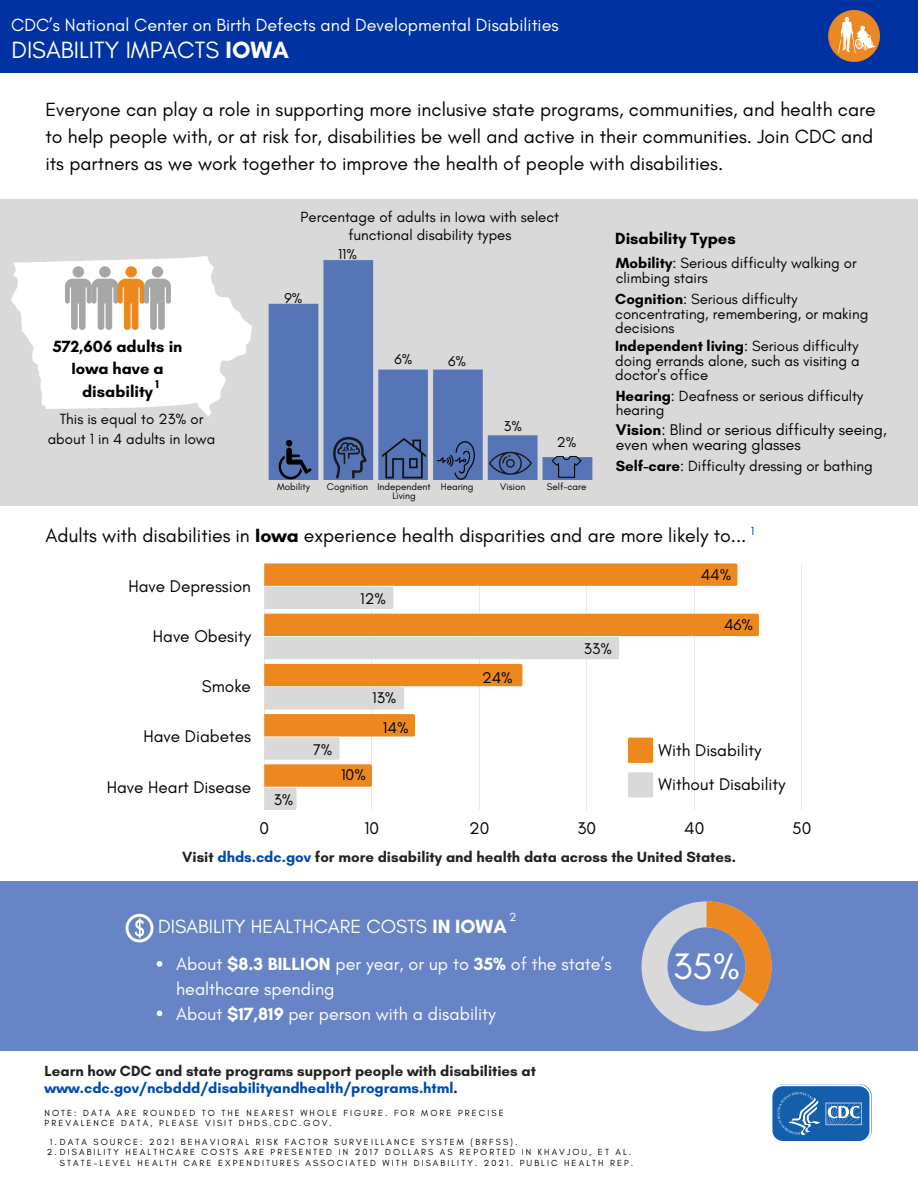
<style>
.page{position:relative;width:918px;height:1188px;background:#fff}
.page>*{position:absolute;margin:0;border:0;box-sizing:border-box;transform-origin:0 0}
.t1{font:37.5px "Glacial Indifference";color:#fff}
.t2{font:24px "Glacial Indifference";color:#fff}
.t3{font:19.5px/27px "Glacial Indifference";color:#000}
.t4{font:19.5px "Glacial Indifference";color:#fff}
.t5{font:18px/24.8px "Glacial Indifference";color:#fff}
.t6{font:17.25px "Glacial Indifference";color:#000}
.t7{font:700 16.5px/22.5px "Glacial Indifference";color:#000;text-align:center}
.t8{font:15.75px/15.5px "Glacial Indifference";color:#000}
.t9{font:15px/14.7px "Glacial Indifference";color:#000}
.t10{font:700 15px/16.8px "Glacial Indifference";color:#222}
.t11{font:14.55px "Glacial Indifference";color:#000}
.t12{font:12px "Glacial Indifference";color:#fff}
.t13{font:700 12px "Glacial Indifference";color:#000}
.t14{font:9.9px "Glacial Indifference";color:#000}
.t15{font:9px/10.5px "Glacial Indifference";letter-spacing:.23em;color:#000}
.s1{font-weight:700}
.s2{color:#004aad}
</style>
<div class="page">
<div style="left:0;top:199px;width:917px;height:306px;background:#d9d9d9"></div>
<img style="left:268px;top:260px;width:325px;height:219px">
<div style="left:0;top:0;width:917px;height:73px;background:#0033a1"></div>
<svg style="left:264px;top:563px;width:538px;height:247px"></svg>
<svg style="left:736px;top:563px;width:1px;height:23px"></svg>
<svg style="left:757px;top:614px;width:2px;height:22px"></svg>
<svg style="left:521px;top:664px;width:1px;height:22px"></svg>
<svg style="left:413px;top:714px;width:2px;height:22px"></svg>
<svg style="left:370px;top:764px;width:2px;height:23px"></svg>
<svg style="left:392px;top:587px;width:1px;height:22px"></svg>
<svg style="left:617px;top:637px;width:2px;height:22px"></svg>
<svg style="left:402px;top:687px;width:2px;height:22px"></svg>
<svg style="left:338px;top:737px;width:2px;height:23px"></svg>
<svg style="left:295px;top:788px;width:2px;height:22px"></svg>
<div style="left:0;top:881px;width:918px;height:170px;background:#6684c6"></div>
<svg style="left:642px;top:901px;width:130px;height:130px"></svg>
<img style="left:828px;top:11px;width:52px;height:51px">
<div style="left:628px;top:738px;width:25px;height:25px;background:#ec881d;border-radius:2px"></div>
<div style="left:628px;top:772px;width:25px;height:26px;background:#d9d9d9;border-radius:2px"></div>
<img style="left:125px;top:913px;width:29px;height:30px">
<img style="left:277px;top:440px;width:35px;height:40px">
<img style="left:332px;top:436px;width:36px;height:44px">
<img style="left:383px;top:436px;width:43px;height:44px">
<img style="left:436px;top:438px;width:42px;height:42px">
<img style="left:489px;top:446px;width:44px;height:34px">
<img style="left:552px;top:454px;width:30px;height:25px">
<img style="left:11px;top:257px;width:240px;height:160px">
<div style="left:99px;top:266px;width:12px;height:12px;background:#a6a6a6;border-radius:50%"></div>
<div style="left:125px;top:266px;width:12px;height:12px;background:#ec881d;border-radius:50%"></div>
<div style="left:73px;top:266px;width:11px;height:12px;background:#a6a6a6;border-radius:50%"></div>
<div style="left:152px;top:266px;width:11px;height:12px;background:#a6a6a6;border-radius:50%"></div>
<svg style="left:65px;top:279px;width:106px;height:51px;background:#cdbcaa"></svg>
<svg style="left:157px;top:961px;width:5px;height:6px"></svg>
<svg style="left:157px;top:1011px;width:5px;height:5px"></svg>
<svg style="left:772px;top:1084px;width:100px;height:58px;background:#407dba"></svg>
<p class="t5" style="left:11px;top:12px;width:549px">CDC’s National Center on Birth Defects and Developmental Disabilities</p>
<h2 class="t2" style="left:11px;top:35px;width:279px">DISABILITY IMPACTS <span class="s1">IOWA</span></h2>
<p class="t3" style="left:45px;top:95px;width:832px">Everyone can play a role in supporting more inclusive state programs, communities, and health care to help people with, or at risk for, disabilities be well and active in their communities. Join CDC and its partners as we work together to improve the health of people with disabilities.</p>
<p class="t7" style="left:53px;top:335px;width:131px">572,606 adults in<br>Iowa have a disability</p>
<p class="t13" style="left:156px;top:376px;width:5px">1</p>
<p class="t9" style="left:48px;top:408px;width:169px;line-height:20.2px;text-align:center">This is equal to 23% or about 1 in 4 adults in Iowa</p>
<p class="t9" style="left:301px;top:208px;width:260px;line-height:18px;text-align:center">Percentage of adults in Iowa with select functional disability types</p>
<p class="t11" style="left:284px;top:289px;width:20px">9%</p>
<p class="t11" style="left:338px;top:245px;width:20px">11%</p>
<p class="t11" style="left:394px;top:350px;width:20px">6%</p>
<p class="t11" style="left:448px;top:352px;width:20px">6%</p>
<p class="t11" style="left:504px;top:418px;width:20px">3%</p>
<p class="t11" style="left:557px;top:433px;width:21px">2%</p>
<p class="t14" style="left:277px;top:480px;width:34px">Mobility</p>
<p class="t14" style="left:327px;top:480px;width:148px">Cognition Independent Hearing</p>
<p class="t14" style="left:500px;top:480px;width:27px">Vision</p>
<p class="t14" style="left:547px;top:480px;width:41px">Self-care</p>
<p class="t14" style="left:392px;top:490px;width:25px">Living</p>
<p class="t7" style="left:615px;top:227px;width:122px">Disability Types</p>
<p class="t9" style="left:616px;top:255px;width:242px"><span class="s1">Mobility</span>: Serious difficulty walking or climbing stairs</p>
<p class="t9" style="left:615px;top:291px;width:255px"><span class="s1">Cognition</span>: Serious difficulty concentrating, remembering, or making decisions</p>
<p class="t9" style="left:615px;top:339px;width:246px;text-align:justify"><span class="s1">Independent living</span>: Serious difficulty doing errands alone, such as visiting a doctor's office</p>
<p class="t9" style="left:616px;top:388px;width:249px"><span class="s1">Hearing</span>: Deafness or serious difficulty hearing</p>
<p class="t8" style="left:616px;top:421px;width:272px"><span class="s1">Vision</span>: Blind or serious difficulty seeing, even when wearing glasses</p>
<p class="t9" style="left:616px;top:459px;width:258px"><span class="s1">Self-care</span>: Difficulty dressing or bathing</p>
<h3 class="t3" style="left:45px;top:521px;width:710px">Adults with disabilities in <span class="s1">Iowa</span> experience health disparities and are more likely to... <sup>1</sup></h3>
<p class="t6" style="left:128px;top:575px;width:124px">Have Depression</p>
<p class="t6" style="left:153px;top:626px;width:100px">Have Obesity</p>
<p class="t6" style="left:202px;top:676px;width:51px">Smoke</p>
<p class="t6" style="left:143px;top:726px;width:109px">Have Diabetes</p>
<p class="t6" style="left:107px;top:776px;width:146px">Have Heart Disease</p>
<p class="t8" style="left:360px;top:591px;width:27px">12%</p>
<p class="t8" style="left:274px;top:792px;width:21px">3%</p>
<p class="t8" style="left:313px;top:742px;width:21px">7%</p>
<p class="t8" style="left:372px;top:690px;width:26px">13%</p>
<p class="t8" style="left:341px;top:767px;width:26px">10%</p>
<p class="t8" style="left:383px;top:720px;width:27px">14%</p>
<p class="t8" style="left:482px;top:670px;width:32px">24%</p>
<p class="t8" style="left:584px;top:641px;width:29px">33%</p>
<p class="t8" style="left:701px;top:567px;width:32px">44%</p>
<p class="t8" style="left:724px;top:616px;width:31px">46%</p>
<p class="t6" style="left:659px;top:739px;width:104px">With Disability</p>
<p class="t6" style="left:659px;top:774px;width:128px">Without Disability</p>
<p class="t6" style="left:259px;top:818px;width:11px">0</p>
<p class="t6" style="left:364px;top:818px;width:16px">10</p>
<p class="t6" style="left:469px;top:818px;width:22px">20</p>
<p class="t6" style="left:577px;top:818px;width:20px">30</p>
<p class="t6" style="left:684px;top:818px;width:22px">40</p>
<p class="t6" style="left:792px;top:818px;width:21px">50</p>
<p class="t10" style="left:182px;top:849px;width:555px">Visit <span class="s2">dhds.cdc.gov</span> for more disability and health data across the United States.</p>
<p class="t12" style="left:509px;top:910px;width:9px">2</p>
<h3 class="t4" style="left:158px;top:914px;width:350px">DISABILITY HEALTHCARE COSTS <span class="s1">IN IOWA</span></h3>
<p class="t5" style="left:176px;top:951px;width:437px">About <span class="s1">$8.3 BILLION</span> per year, or up to <span class="s1">35%</span> of the state’s healthcare spending<br>About <span class="s1">$17,819</span> per person with a disability</p>
<p class="t10" style="left:45px;top:1063px;width:493px">Learn how CDC and state programs support people with disabilities at <span class="s2">www.cdc.gov/ncbddd/disabilityandhealth/programs.html</span>.</p>
<p class="t15" style="left:45px;top:1107px;width:461px">NOTE: DATA ARE ROUNDED TO THE NEAREST WHOLE FIGURE. FOR MORE PRECISE<br>PREVALENCE DATA, PLEASE VISIT DHDS.CDC.GOV.</p>
<p class="t15" style="left:50px;top:1136px;width:469px">1.DATA SOURCE: 2021 BEHAVIORAL RISK FACTOR SURVEILLANCE SYSTEM (BRFSS).</p>
<p class="t15" style="left:47px;top:1147px;width:586px">2.DISABILITY HEALTHCARE COSTS ARE PRESENTED IN 2017 DOLLARS AS REPORTED IN KHAVJOU, ET AL.</p>
<p class="t15" style="left:60px;top:1157px;width:575px">STATE-LEVEL HEALTH CARE EXPENDITURES ASSOCIATED WITH DISABILITY. 2021. PUBLIC HEALTH REP.</p>
<h1 class="t1" style="left:673px;top:944px;width:69px">35%</h1>
</div>
